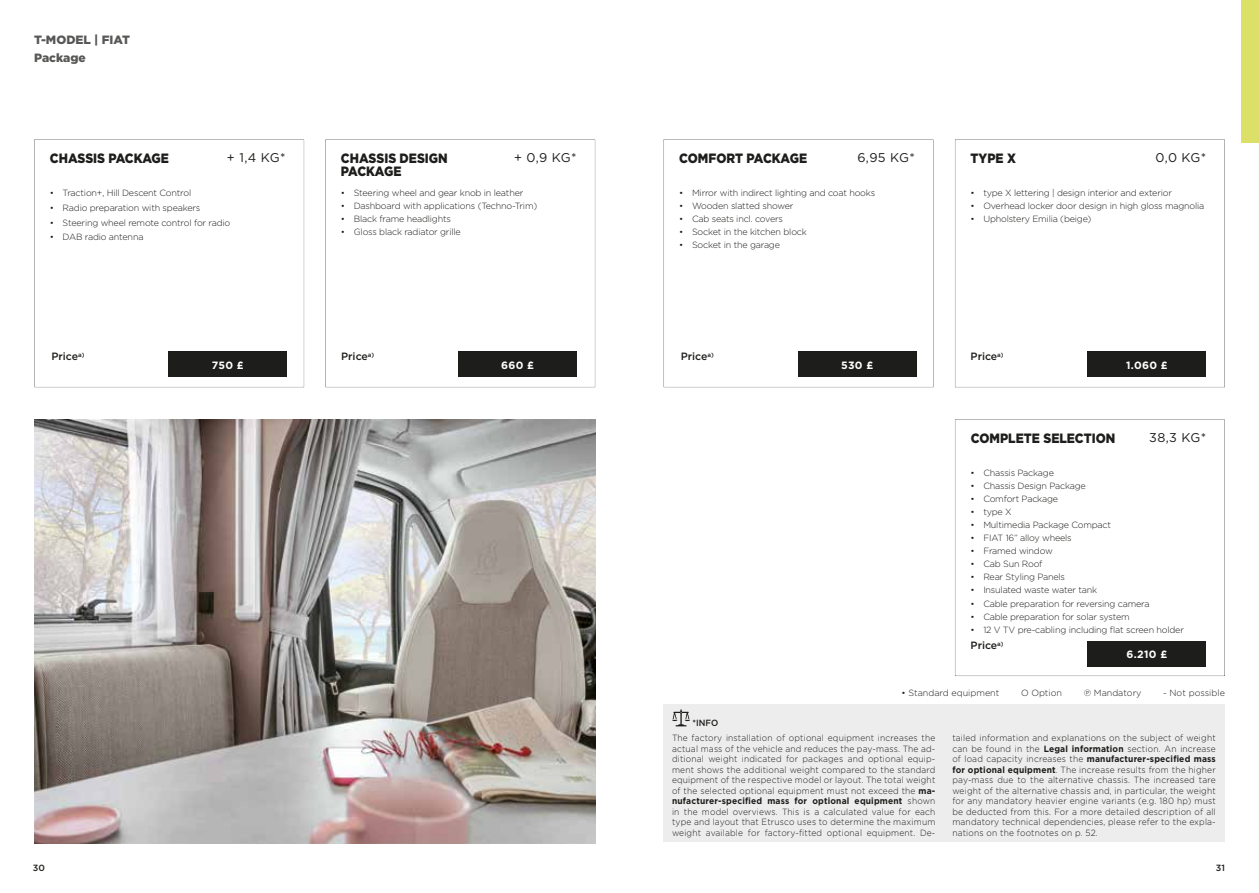
<style>
.page{position:relative;width:1259px;height:893px;background:#fff}
.page>*{position:absolute;margin:0;border:0;box-sizing:border-box;transform-origin:0 0}
.t1{font:900 13.5px/13.5px "Gotham";color:#1d1d1b;scale:.9 1}
.t2{font:12.6px "Gotham";letter-spacing:-.02em;color:#1d1d1b}
.t3{font:900 12px/18px "Gotham";color:#575756}
.t4{font:500 10.5px "Gotham";color:#1d1d1b}
.t5{font:700 10.5px "Gotham";letter-spacing:.03em;color:#fff}
.t6{font:300 9px/10.5px "Gotham";letter-spacing:-.02em;color:#1d1d1b;text-align:justify;scale:.94 1}
.t7{font:300 9px "Gotham";letter-spacing:-.02em;color:#1d1d1b}
.t8{font:300 9px "Gotham";color:#1d1d1b}
.t9{font:500 9px "Gotham";color:#1d1d1b;scale:.94 1}
.t10{font:500 9px "Gotham";color:#1d1d1b}
.s1{font-weight:700}
</style>
<div class="page">
<div style="left:663px;top:705px;width:562px;height:137px;background:#ededed"></div>
<svg style="left:672px;top:709px;width:18px;height:17px"></svg>
<img style="left:34px;top:419px;width:561px;height:424px">
<div style="left:1241px;top:0;width:18px;height:142px;background:#dce069"></div>
<div style="left:797px;top:349px;width:122px;height:28px;background:#1d1d1b"></div>
<div style="left:168px;top:349px;width:122px;height:28px;background:#1d1d1b"></div>
<div style="left:1087px;top:349px;width:121px;height:28px;background:#1d1d1b"></div>
<div style="left:458px;top:349px;width:121px;height:28px;background:#1d1d1b"></div>
<div style="left:1087px;top:638px;width:121px;height:29px;background:#1d1d1b"></div>
<h3 class="t3" style="left:34px;top:31px;width:97px">T-MODEL | FIAT<br>Package</h3>
<h1 class="t1" style="left:50px;top:151px;width:134px">CHASSIS PACKAGE</h1>
<h2 class="t2" style="left:514px;top:150px;width:64px">+ 0,9 KG*</h2>
<h2 class="t2" style="left:857px;top:150px;width:59px">6,95 KG*</h2>
<h2 class="t2" style="left:1155px;top:150px;width:52px">0,0 KG*</h2>
<h2 class="t2" style="left:227px;top:150px;width:60px">+ 1,4 KG*</h2>
<h1 class="t1" style="left:341px;top:151px;width:120px">CHASSIS DESIGN<br>PACKAGE</h1>
<h1 class="t1" style="left:679px;top:151px;width:144px">COMFORT PACKAGE</h1>
<h1 class="t1" style="left:970px;top:151px;width:52px">TYPE X</h1>
<p class="t7" style="left:50px;top:187px;width:143px">• Traction+, Hill Descent Control</p>
<p class="t7" style="left:50px;top:202px;width:152px">• Radio preparation with speakers</p>
<p class="t7" style="left:50px;top:217px;width:182px">• Steering wheel remote control for radio</p>
<p class="t7" style="left:50px;top:231px;width:95px">• DAB radio antenna</p>
<p class="t7" style="left:341px;top:187px;width:184px">• Steering wheel and gear knob in leather</p>
<p class="t7" style="left:341px;top:200px;width:198px">• Dashboard with applications (Techno-Trim)</p>
<p class="t7" style="left:341px;top:213px;width:111px">• Black frame headlights</p>
<p class="t7" style="left:341px;top:226px;width:121px">• Gloss black radiator grille</p>
<p class="t7" style="left:679px;top:187px;width:197px">• Mirror with indirect lighting and coat hooks</p>
<p class="t7" style="left:679px;top:200px;width:116px">• Wooden slatted shower</p>
<p class="t7" style="left:679px;top:213px;width:105px">• Cab seats incl. covers</p>
<p class="t7" style="left:679px;top:226px;width:129px">• Socket in the kitchen block</p>
<p class="t7" style="left:679px;top:239px;width:102px">• Socket in the garage</p>
<p class="t7" style="left:970px;top:187px;width:203px">• type X lettering | design interior and exterior</p>
<p class="t7" style="left:970px;top:200px;width:235px">• Overhead locker door design in high gloss magnolia</p>
<p class="t7" style="left:970px;top:213px;width:122px">• Upholstery Emilia (beige)</p>
<p class="t4" style="left:51px;top:350px;width:35px">Price<sup>a)</sup></p>
<p class="t5" style="left:212px;top:358px;width:33px">750 £</p>
<p class="t4" style="left:341px;top:350px;width:35px">Price<sup>a)</sup></p>
<p class="t5" style="left:501px;top:358px;width:34px">660 £</p>
<p class="t4" style="left:681px;top:350px;width:35px">Price<sup>a)</sup></p>
<p class="t5" style="left:841px;top:358px;width:34px">530 £</p>
<p class="t4" style="left:970px;top:350px;width:35px">Price<sup>a)</sup></p>
<p class="t5" style="left:1126px;top:358px;width:43px">1.060 £</p>
<h1 class="t1" style="left:971px;top:431px;width:162px">COMPLETE SELECTION</h1>
<h2 class="t2" style="left:1149px;top:430px;width:58px">38,3 KG*</h2>
<p class="t7" style="left:970px;top:467px;width:85px">• Chassis Package</p>
<p class="t7" style="left:970px;top:480px;width:117px">• Chassis Design Package</p>
<p class="t7" style="left:970px;top:493px;width:89px">• Comfort Package</p>
<p class="t7" style="left:970px;top:506px;width:43px">• type X</p>
<p class="t7" style="left:970px;top:519px;width:142px">• Multimedia Package Compact</p>
<p class="t7" style="left:970px;top:532px;width:103px">• FIAT 16” alloy wheels</p>
<p class="t7" style="left:970px;top:545px;width:84px">• Framed window</p>
<p class="t7" style="left:970px;top:558px;width:73px">• Cab Sun Roof</p>
<p class="t7" style="left:970px;top:571px;width:96px">• Rear Styling Panels</p>
<p class="t7" style="left:970px;top:585px;width:128px">• Insulated waste water tank</p>
<p class="t7" style="left:970px;top:598px;width:181px">• Cable preparation for reversing camera</p>
<p class="t7" style="left:970px;top:611px;width:161px">• Cable preparation for solar system</p>
<p class="t7" style="left:970px;top:624px;width:215px">• 12 V TV pre-cabling including flat screen holder</p>
<p class="t4" style="left:970px;top:639px;width:35px">Price<sup>a)</sup></p>
<p class="t5" style="left:1126px;top:647px;width:42px">6.210 £</p>
<p class="t8" style="left:901px;top:687px;width:99px">• Standard equipment</p>
<p class="t7" style="left:1021px;top:687px;width:43px">O Option</p>
<p class="t8" style="left:1083px;top:687px;width:59px">℗ Mandatory</p>
<p class="t8" style="left:1163px;top:687px;width:63px">- Not possible</p>
<p class="t9" style="left:692px;top:717px;width:29px">*INFO</p>
<p class="t6" style="left:672px;top:732px;width:282px">The factory installation of optional equipment increases the actual mass of the vehicle and reduces the pay-mass. The ad&shy;ditional weight indicated for packages and optional equip&shy;ment shows the additional weight compared to the standard equipment of the respective model or layout. The total weight of the selected optional equipment must not exceed the <span class="s1">ma&shy;nufacturer-specified mass for optional equipment</span> shown in the model overviews. This is a calculated value for each type and layout that Etrusco uses to determine the maximum weight available for factory-fitted optional equipment. De-</p>
<p class="t6" style="left:952px;top:732px;width:282px">tailed information and explanations on the subject of weight can be found in the <span class="s1">Legal information</span> section. An increase of load capacity increases the <span class="s1">manufacturer-specified mass for optional equipment</span>. The increase results from the higher pay-mass due to the alternative chassis. The increased tare weight of the alternative chassis and, in particular, the weight for any mandatory heavier engine variants (e.g. 180 hp) must be deducted from this. For a more detailed description of all mandatory technical dependencies, please refer to the expla&shy;nations on the footnotes on p. 52.</p>
<p class="t10" style="left:33px;top:862px;width:14px">30</p>
<p class="t10" style="left:1215px;top:862px;width:11px">31</p>
</div>
